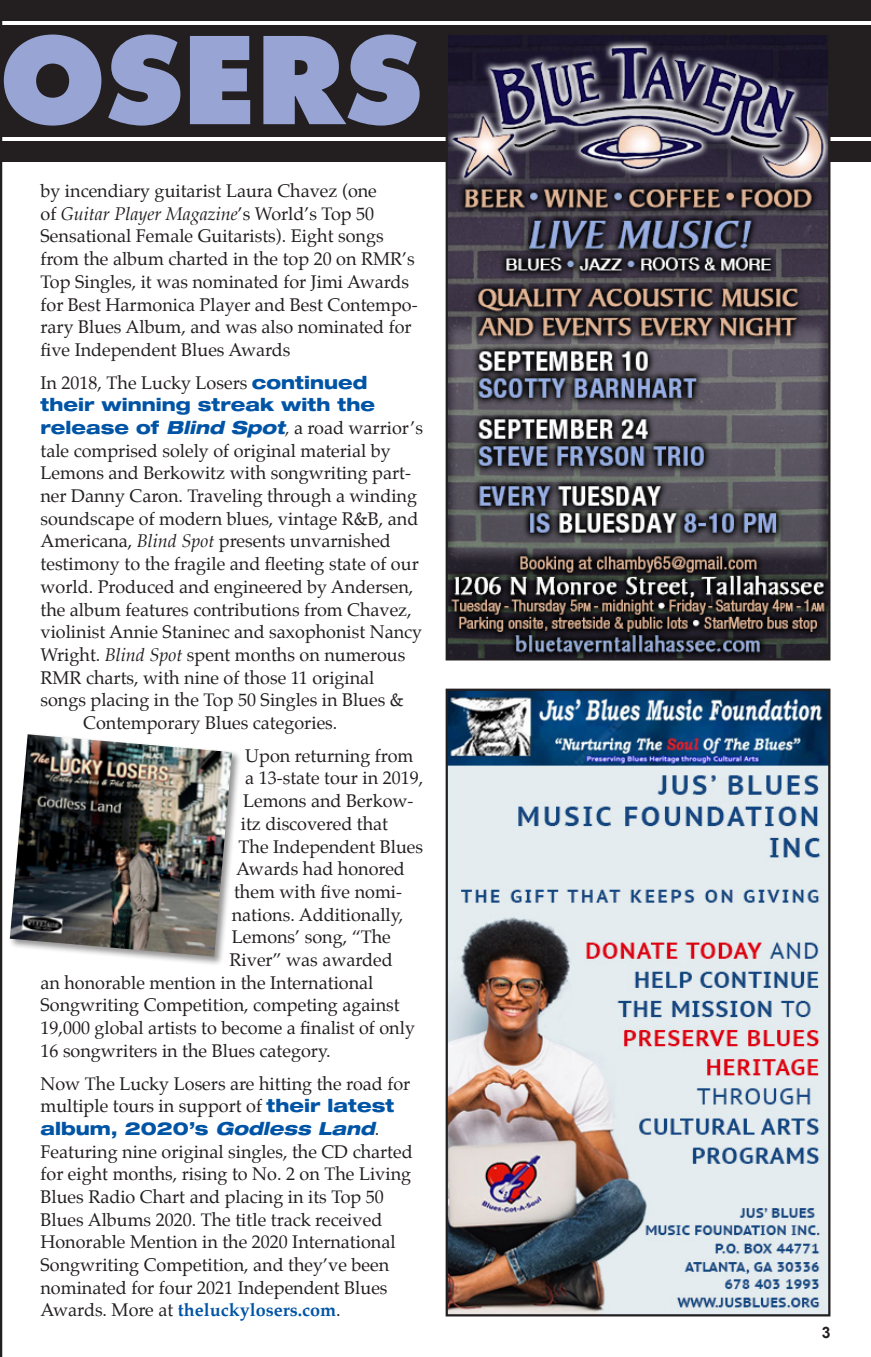
<style>
.page{position:relative;width:871px;height:1357px;background:#fff}
.page>*{position:absolute;margin:0;border:0;box-sizing:border-box;transform-origin:0 0}
.t1{font:800 117px "Futura";color:#98a5d4}
.t2{font:18px/22.7px "Palatino";color:#231f20}
.t3{font:800 expanded 18px "Helvetica Neue";color:#0054a6}
.t4{font:700 15.75px "Arial";color:#231f20}
.s1{font-style:italic}
.s2{font-family:"Helvetica Neue";font-weight:800;font-stretch:expanded;color:#0054a6}
.s3{font-family:"Helvetica Neue";font-weight:800;font-style:italic;font-stretch:expanded;color:#0054a6}
.s4{font-family:"Palatino";font-weight:400;font-stretch:normal;color:#231f20}
.s5{font-weight:700;color:#0054a6}
</style>
<div class="page">
<hr style="left:0;top:0;width:2px;height:1357px;background:#231f20">
<div style="left:0;top:142px;width:871px;height:20px;background:#231f20"></div>
<div style="left:0;top:25px;width:871px;height:112px;background:#231f20"></div>
<div style="left:0;top:0;width:871px;height:20px;background:#231f20"></div>
<img style="left:449px;top:36px;width:378px;height:621px">
<div style="left:446px;top:33px;width:384px;height:627px;border:2px solid #231f20"></div>
<img style="left:449px;top:691px;width:378px;height:622px">
<div style="left:446px;top:688px;width:384px;height:628px;border:2px solid #231f20"></div>
<div style="left:8px;top:732px;width:234px;height:234px;background:#231f20;opacity:.5"></div>
<img style="left:10px;top:734px;width:222px;height:222px">
<h1 class="t1" style="left:0;top:8px;width:424px">OSERS</h1>
<p class="t2" style="left:40px;top:179px;width:379px">by incendiary guitarist Laura Chavez (one<br>of <span class="s1">Guitar Player Magazine</span>’s World’s Top 50<br>Sensational Female Guitarists). Eight songs from the album charted in the top 20 on RMR’s Top Singles, it was nominated for Jimi Awards for Best Harmonica Player and Best Contempo&shy;rary Blues Album, and was also nominated for five Independent Blues Awards</p>
<p class="t2" style="left:40px;top:371px;width:328px">In 2018, The Lucky Losers <span class="s2">continued</span></p>
<p class="t3" style="left:40px;top:393px;width:336px">their winning streak with the</p>
<p class="t2" style="left:40px;top:416px;width:384px"><span class="s2">release of</span> <span class="s3">Blind Spot</span><span class="s1">,</span> a road warrior’s</p>
<p class="t2" style="left:40px;top:439px;width:352px">tale comprised solely of original material by</p>
<p class="t2" style="left:40px;top:462px;width:372px">Lemons and Berkowitz with songwriting part-</p>
<p class="t2" style="left:40px;top:484px;width:378px">ner Danny Caron. Traveling through a winding</p>
<p class="t2" style="left:40px;top:507px;width:379px">soundscape of modern blues, vintage R&amp;B, and</p>
<p class="t2" style="left:40px;top:530px;width:352px">Americana, <span class="s1">Blind Spot</span> presents unvarnished</p>
<p class="t2" style="left:40px;top:553px;width:380px">testimony to the fragile and fleeting state of our</p>
<p class="t2" style="left:40px;top:575px;width:374px">world. Produced and engineered by Andersen,</p>
<p class="t2" style="left:40px;top:598px;width:373px">the album features contributions from Chavez,</p>
<p class="t2" style="left:40px;top:621px;width:383px">violinist Annie Staninec and saxophonist Nancy</p>
<p class="t2" style="left:40px;top:643px;width:366px">Wright. <span class="s1">Blind Spot</span> spent months on numerous</p>
<p class="t2" style="left:40px;top:666px;width:335px">RMR charts, with nine of those 11 original</p>
<p class="t2" style="left:40px;top:689px;width:365px">songs placing in the Top 50 Singles in Blues &amp;</p>
<p class="t2" style="left:83px;top:711px;width:256px">Contemporary Blues categories.</p>
<p class="t2" style="left:245px;top:744px;width:170px">Upon returning from</p>
<p class="t2" style="left:245px;top:767px;width:179px">a 13-state tour in 2019,</p>
<p class="t2" style="left:243px;top:789px;width:172px">Lemons and Berkow-</p>
<p class="t2" style="left:241px;top:812px;width:149px">itz discovered that</p>
<p class="t2" style="left:239px;top:835px;width:186px">The Independent Blues</p>
<p class="t2" style="left:236px;top:857px;width:170px">Awards had honored</p>
<p class="t2" style="left:234px;top:880px;width:170px">them with five nomi-</p>
<p class="t2" style="left:232px;top:903px;width:173px">nations. Additionally,</p>
<p class="t2" style="left:232px;top:926px;width:161px">Lemons’ song, “The</p>
<p class="t2" style="left:230px;top:948px;width:165px">River” was awarded</p>
<p class="t2" style="left:41px;top:971px;width:334px">an honorable mention in the International</p>
<p class="t2" style="left:41px;top:994px;width:361px">Songwriting Competition, competing against</p>
<p class="t2" style="left:41px;top:1016px;width:376px">19,000 global artists to become a finalist of only</p>
<p class="t2" style="left:41px;top:1039px;width:292px">16 songwriters in the Blues category.</p>
<p class="t2" style="left:41px;top:1072px;width:371px">Now The Lucky Losers are hitting the road for multiple tours in support of <span class="s2">their latest</span></p>
<p class="t3" style="left:41px;top:1117px;width:340px">album, 2020’s <span class="s1">Godless Land</span><span class="s4">.</span></p>
<p class="t2" style="left:41px;top:1140px;width:374px">Featuring nine original singles, the CD charted for eight months, rising to No. 2 on The Living Blues Radio Chart and placing in its Top 50<br>Blues Albums 2020. The title track received Honorable Mention in the 2020 International Songwriting Competition, and they’ve been nominated for four 2021 Independent Blues Awards. More at <span class="s5">theluckylosers.com</span>.</p>
<p class="t4" style="left:821px;top:1322px;width:10px">3</p>
</div>
